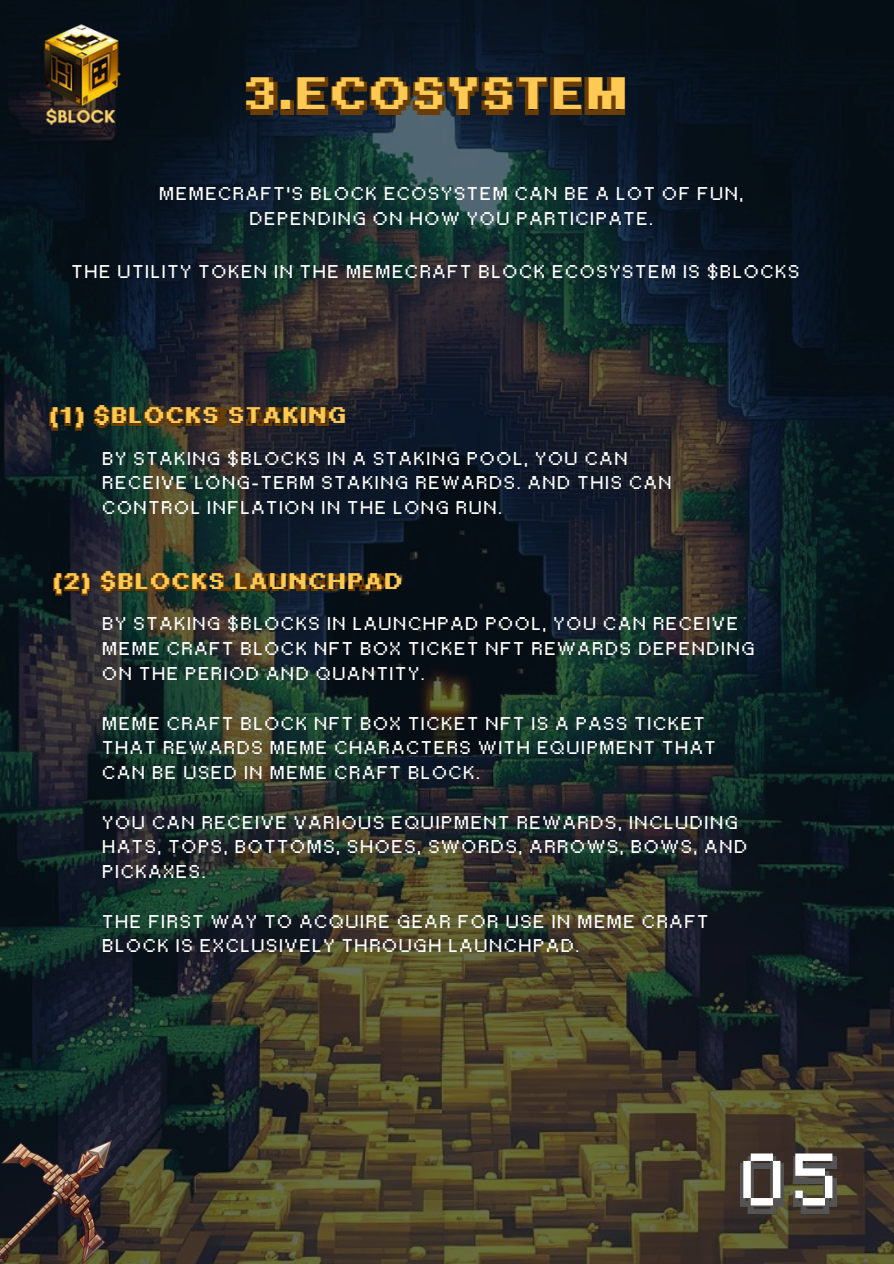
<style>
.page{position:relative;width:894px;height:1264px;background:#fff}
.page>*{position:absolute;margin:0;border:0;box-sizing:border-box;transform-origin:0 0}
.t1{font:74.25px "SCR N Sev Reg";color:#fff}
.t2{font:45px "SCR N Sev Bd Reg";letter-spacing:.07em;color:#ffca53}
.t3{font:22.5px "SCR N Sev Bd Reg";letter-spacing:.07em;color:#ffca53}
.t4{font:18.45px/24.8px "SCR N Sev Reg";color:#fff}
</style>
<div class="page">
<img style="left:0;top:0;width:893px;height:1263px">
<img style="left:244px;top:77px;width:383px;height:37px">
<img style="left:0;top:19px;width:164px;height:123px">
<img style="left:0;top:1124px;width:128px;height:139px">
<img style="left:49px;top:405px;width:279px;height:25px">
<img style="left:53px;top:571px;width:332px;height:25px">
<img style="left:740px;top:1155px;width:95px;height:59px">
<h2 class="t2" style="left:246px;top:66px;width:384px">3.ECOSYSTEM</h2>
<p class="t4" style="left:160px;top:181px;width:587px;text-align:center">MEMECRAFT'S BLOCK ECOSYSTEM CAN BE A LOT OF FUN,<br>DEPENDING ON HOW YOU PARTICIPATE.</p>
<p class="t4" style="left:73px;top:259px;width:730px">THE UTILITY TOKEN IN THE MEMECRAFT BLOCK ECOSYSTEM IS $BLOCKS</p>
<p class="t3" style="left:51px;top:402px;width:298px">(1) $BLOCKS STAKING</p>
<p class="t4" style="left:103px;top:446px;width:572px">BY STAKING $BLOCKS IN A STAKING POOL, YOU CAN<br>RECEIVE LONG-TERM STAKING REWARDS. AND THIS CAN<br>CONTROL INFLATION IN THE LONG RUN.</p>
<p class="t3" style="left:54px;top:568px;width:350px">(2) $BLOCKS LAUNCHPAD</p>
<p class="t4" style="left:103px;top:611px;width:655px">BY STAKING $BLOCKS IN LAUNCHPAD POOL, YOU CAN RECEIVE<br>MEME CRAFT BLOCK NFT BOX TICKET NFT REWARDS DEPENDING<br>ON THE PERIOD AND QUANTITY.</p>
<h2 class="t4" style="left:103px;top:710px;width:616px">MEME CRAFT BLOCK NFT BOX TICKET NFT IS A PASS TICKET<br>THAT REWARDS MEME CHARACTERS WITH EQUIPMENT THAT<br>CAN BE USED IN MEME CRAFT BLOCK.</h2>
<p class="t4" style="left:103px;top:809px;width:647px">YOU CAN RECEIVE VARIOUS EQUIPMENT REWARDS, INCLUDING<br>HATS, TOPS, BOTTOMS, SHOES, SWORDS, ARROWS, BOWS, AND<br>PICKAXES.</p>
<p class="t4" style="left:103px;top:908px;width:609px">THE FIRST WAY TO ACQUIRE GEAR FOR USE IN MEME CRAFT<br>BLOCK IS EXCLUSIVELY THROUGH LAUNCHPAD.</p>
<p class="t1" style="left:743px;top:1134px;width:105px">05</p>
</div>
